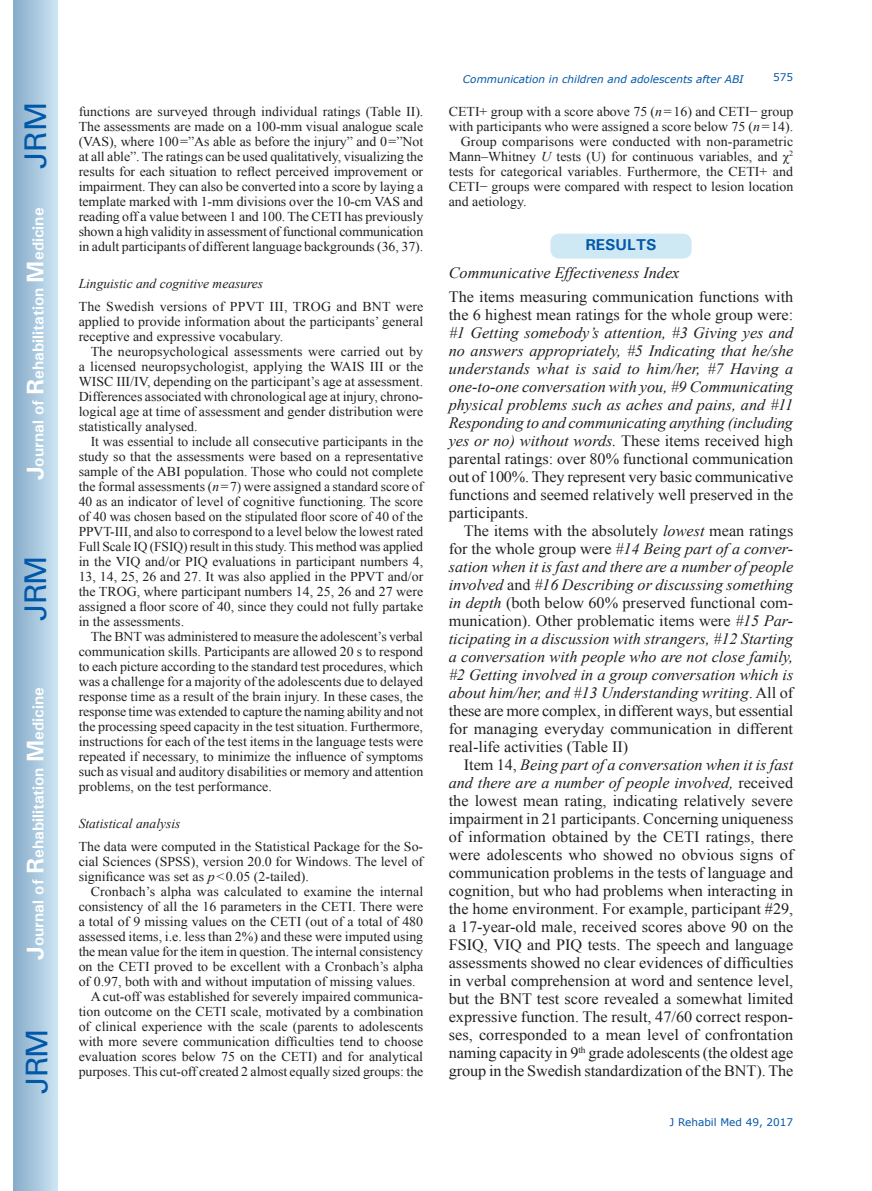
<style>
.page{position:relative;width:872px;height:1191px;background:#fff}
.page>*{position:absolute;margin:0;border:0;box-sizing:border-box;transform-origin:0 0}
.t1{font:30px "Univers";letter-spacing:-.03em;color:#0157a8}
.t2{font:italic 15.75px/18px "Times New Roman";color:#231f20;text-align:justify}
.t3{font:15.75px/18px "Times New Roman";color:#231f20}
.t4{font:700 15.75px "Univers";color:#fff}
.t5{font:700 15.75px "Univers";color:#0157a8}
.t6{font:13.5px/15px "Times New Roman";color:#231f20;text-align:justify}
.t7{font:italic 13.5px "Times New Roman";color:#231f20}
.t8{font:italic 10.5px "Verdana";color:#0157a8}
.t9{font:10.5px "Verdana";color:#0157a8}
.s1{font-size:24px}
.s2{font-style:italic}
.s3{font-style:normal}
</style>
<div class="page">
<div style="left:14px;top:0;width:43px;height:1191px;background:linear-gradient(to right,#88acca,#cbe5f2)"></div>
<div style="left:549px;top:233px;width:143px;height:26px;background:#cee8f4;border-radius:10px"></div>
<div style="left:549px;top:232px;width:144px;height:28px;border:2px solid #fff;border-radius:10px"></div>
<h1 class="t1" style="left:18px;top:169px;width:68px;rotate:-90deg">JRM</h1>
<p class="t4" style="left:28px;top:480px;width:274px;rotate:-90deg"><span class="s1">J</span>ournal of <span class="s1">R</span>ehabilitation <span class="s1">M</span>edicine</p>
<h1 class="t1" style="left:18px;top:620px;width:67px;rotate:-90deg">JRM</h1>
<p class="t4" style="left:28px;top:959px;width:274px;rotate:-90deg"><span class="s1">J</span>ournal of <span class="s1">R</span>ehabilitation <span class="s1">M</span>edicine</p>
<h1 class="t1" style="left:19px;top:1093px;width:67px;rotate:-90deg">JRM</h1>
<p class="t6" style="left:79px;top:103px;width:346px">functions are surveyed through individual ratings (Table II).<br>The assessments are made on a 100-mm visual analogue scale (VAS), where 100=”As able as before the injury” and 0=”Not at all able”. The ratings can be used qualitatively, visualizing the results for each situation to reflect perceived improvement or impairment. They can also be converted into a score by laying a template marked with 1-mm divisions over the 10-cm VAS and reading off a value between 1 and 100. The CETI has previously shown a high validity in assessment of functional communication in adult participants of different language backgrounds (36, 37).</p>
<p class="t7" style="left:79px;top:274px;width:186px">Linguistic and cognitive measures</p>
<p class="t6" style="left:79px;top:298px;width:346px">The Swedish versions of PPVT III, TROG and BNT were applied to provide information about the participants’ general receptive and expressive vocabulary.</p>
<p class="t6" style="left:79px;top:343px;width:346px;text-indent:12px">The neuropsychological assessments were carried out by a licensed neuropsychologist, applying the WAIS III or the WISC III/IV, depending on the participant’s age at assessment.<br>Differences associated with chronological age at injury, chrono&shy;logical age at time of assessment and gender distribution were statistically analysed.</p>
<p class="t6" style="left:79px;top:433px;width:346px;text-indent:12px">It was essential to include all consecutive participants in the study so that the assessments were based on a representative sample of the ABI population. Those who could not complete the formal assessments (<span class="s2">n</span>=7) were assigned a standard score of 40 as an indicator of level of cognitive functioning. The score of 40 was chosen based on the stipulated floor score of 40 of the PPVT-III, and also to correspond to a level below the lowest rated Full Scale IQ (FSIQ) result in this study. This method was applied in the VIQ and/or PIQ evaluations in participant numbers 4, 13, 14, 25, 26 and 27. It was also applied in the PPVT and/or the TROG, where participant numbers 14, 25, 26 and 27 were assigned a floor score of 40, since they could not fully partake in the assessments.</p>
<p class="t6" style="left:79px;top:628px;width:346px;text-indent:12px">The BNT was administered to measure the adolescent’s verbal communication skills. Participants are allowed 20 s to respond to each picture according to the standard test procedures, which was a challenge for a majority of the adolescents due to delayed response time as a result of the brain injury. In these cases, the response time was extended to capture the naming ability and not the processing speed capacity in the test situation. Furthermore, instructions for each of the test items in the language tests were repeated if necessary, to minimize the influence of symptoms such as visual and auditory disabilities or memory and attention problems, on the test performance.</p>
<p class="t7" style="left:79px;top:814px;width:103px">Statistical analysis</p>
<p class="t6" style="left:79px;top:838px;width:346px">The data were computed in the Statistical Package for the So&shy;cial Sciences (SPSS), version 20.0 for Windows. The level of significance was set as <span class="s2">p</span>&lt;0.05 (2-tailed).</p>
<p class="t6" style="left:91px;top:883px;width:334px">Cronbach’s alpha was calculated to examine the internal</p>
<p class="t6" style="left:79px;top:898px;width:346px">consistency of all the 16 parameters in the CETI. There were</p>
<p class="t6" style="left:79px;top:913px;width:346px">a total of 9 missing values on the CETI (out of a total of 480</p>
<p class="t6" style="left:79px;top:928px;width:346px">assessed items, i.e. less than 2%) and these were imputed using</p>
<p class="t6" style="left:79px;top:943px;width:346px">the mean value for the item in question. The internal consistency</p>
<p class="t6" style="left:79px;top:958px;width:346px">on the CETI proved to be excellent with a Cronbach’s alpha</p>
<p class="t6" style="left:79px;top:973px;width:338px">of 0.97, both with and without imputation of missing values.</p>
<p class="t6" style="left:91px;top:988px;width:334px">A cut-off was established for severely impaired communica-</p>
<p class="t6" style="left:79px;top:1003px;width:346px">tion outcome on the CETI scale, motivated by a combination</p>
<p class="t6" style="left:79px;top:1018px;width:346px">of clinical experience with the scale (parents to adolescents</p>
<p class="t6" style="left:79px;top:1033px;width:346px">with more severe communication difficulties tend to choose</p>
<p class="t6" style="left:79px;top:1048px;width:346px">evaluation scores below 75 on the CETI) and for analytical</p>
<p class="t6" style="left:79px;top:1063px;width:346px">purposes. This cut-off created 2 almost equally sized groups: the</p>
<p class="t8" style="left:463px;top:72px;width:282px">Communication in children and adolescents after ABI</p>
<p class="t9" style="left:773px;top:70px;width:22px">575</p>
<p class="t6" style="left:449px;top:103px;width:346px">CETI+ group with a score above 75 (<span class="s2">n</span>=16) and CETI− group</p>
<p class="t6" style="left:449px;top:118px;width:346px">with participants who were assigned a score below 75 (<span class="s2">n</span>=14).</p>
<p class="t6" style="left:461px;top:133px;width:334px">Group comparisons were conducted with non-parametric</p>
<p class="t6" style="left:449px;top:148px;width:346px">Mann–Whitney <span class="s2">U</span> tests (U) for continuous variables, and χ<sup>2</sup></p>
<p class="t6" style="left:449px;top:163px;width:346px">tests for categorical variables. Furthermore, the CETI+ and</p>
<p class="t6" style="left:449px;top:178px;width:346px">CETI− groups were compared with respect to lesion location</p>
<p class="t6" style="left:449px;top:193px;width:79px">and aetiology.</p>
<p class="t5" style="left:585px;top:235px;width:73px">RESULTS</p>
<p class="t2" style="left:449px;top:263px;width:232px">Communicative Effectiveness Index</p>
<p class="t3" style="left:449px;top:287px;width:346px">The items measuring communication functions with the 6 highest mean ratings for the whole group were:</p>
<p class="t2" style="left:449px;top:323px;width:346px">#1 Getting somebody’s attention, #3 Giving yes and no answers appropriately, #5 Indicating that he/she understands what is said to him/her, #7 Having a one-to-one conversation with you, #9 Communicating physical problems such as aches and pains, and #11<br>Responding to and communicating anything (including yes or no) without words. <span class="s3">These items received high parental ratings: over 80% functional communication out of 100%. They represent very basic communicative functions and seemed relatively well preserved in the participants.</span></p>
<p class="t2" style="left:449px;top:521px;width:346px;text-indent:15px"><span class="s3">The items with the absolutely</span> lowest <span class="s3">mean ratings for the whole group were</span> #14 Being part of a conver&shy;sation when it is fast and there are a number of people involved <span class="s3">and</span> #16 Describing or discussing something in depth <span class="s3">(both below 60% preserved functional com&shy;munication). Other problematic items were</span> #15 Par&shy;ticipating in a discussion with strangers, #12 Starting a conversation with people who are not close family, #2 Getting involved in a group conversation which is about him/her, and #13 Understanding writing<span class="s3">. All of these are more complex, in different ways, but essential for managing everyday communication in different real-life activities (Table II)</span></p>
<p class="t3" style="left:449px;top:755px;width:346px;text-align:justify;text-indent:15px">Item 14, <span class="s2">Being part of a conversation when it is fast and there are a number of people involved,</span> received the lowest mean rating, indicating relatively severe impairment in 21 participants. Concerning uniqueness of information obtained by the CETI ratings, there were adolescents who showed no obvious signs of communication problems in the tests of language and cognition, but who had problems when interacting in the home environment. For example, participant #29, a 17-year-old male, received scores above 90 on the FSIQ, VIQ and PIQ tests. The speech and language assessments showed no clear evidences of difficulties in verbal comprehension at word and sentence level, but the BNT test score revealed a somewhat limited expressive function. The result, 47/60 correct respon&shy;ses, corresponded to a mean level of confrontation naming capacity in 9<sup>th</sup> grade adolescents (the oldest age group in the Swedish standardization of the BNT). The</p>
<p class="t9" style="left:669px;top:1114px;width:125px">J Rehabil Med 49, 2017</p>
</div>
